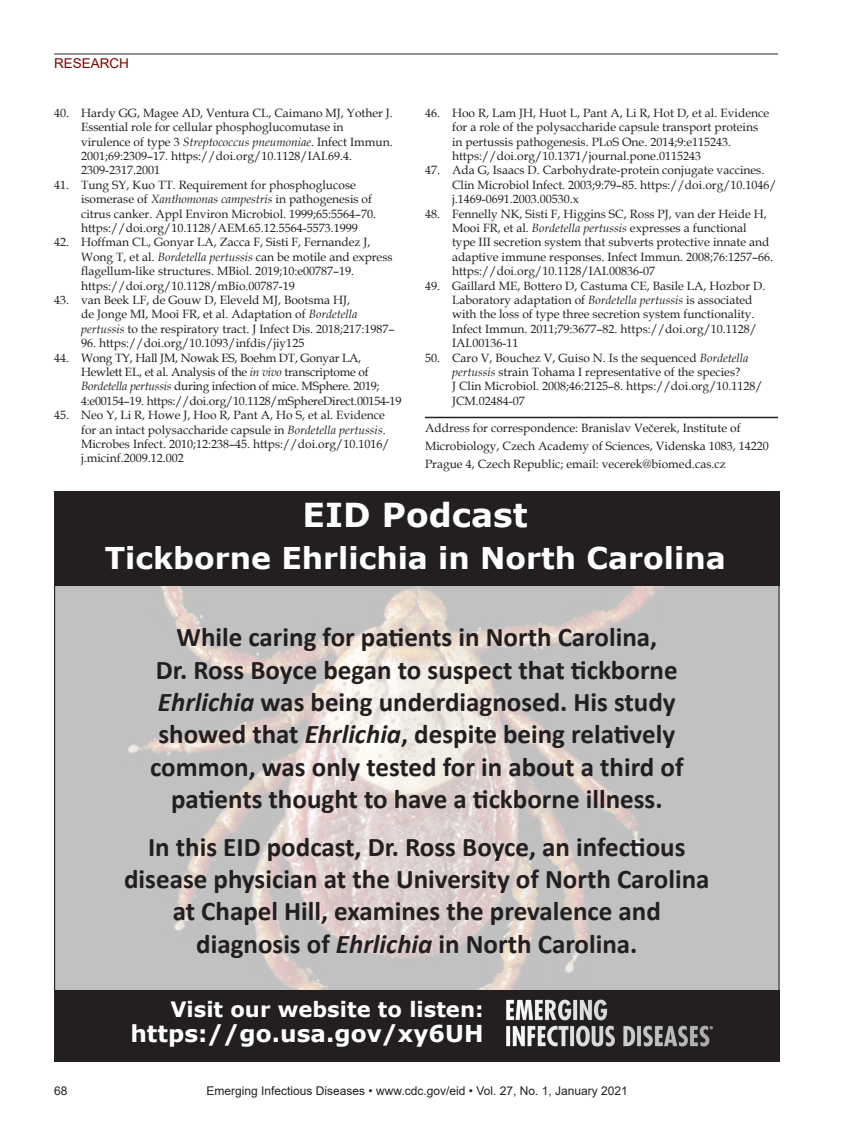
<style>
.page{position:relative;width:851px;height:1134px;background:#fff}
.page>*{position:absolute;margin:0;border:0;box-sizing:border-box;transform-origin:0 0}
.t1{font:700 33px "Verdana";color:#fff}
.t2{font:700 30px "Verdana";color:#fff}
.t3{font:700 27px/32.4px "Calibri";color:#231f20;text-align:center}
.t4{font:700 23.25px "Verdana";color:#fff}
.t5{font:700 21.15px "Verdana";color:#fff}
.t6{font:13.5px "Arial";color:#820301}
.References{font:12px/14.4px "Book Antiqua";color:#231f20}
.References-2{font:12px/14.4px "Book Antiqua";letter-spacing:-.02em;color:#231f20}
.Correspondence{font:12px/18px "Book Antiqua";color:#231f20}
.t7{font:12px "Arial";color:#231f20}
.s1{font-style:italic}
</style>
<div class="page">
<hr style="left:54px;top:54px;width:724px;height:1px;background:#231f20">
<hr style="left:425px;top:417px;width:353px;height:1px;background:#231f20">
<svg style="left:54px;top:491px;width:726px;height:542px;background:#cbc7c5"></svg>
<div style="left:54px;top:491px;width:725px;height:95px;background:#231f20"></div>
<div style="left:54px;top:990px;width:725px;height:71px;background:#231f20"></div>
<img style="left:506px;top:999px;width:207px;height:48px">
<p class="t6" style="left:54px;top:54px;width:77px">RESEARCH</p>
<p class="References" style="left:81px;top:105px;width:313px;text-indent:-27px">40. Hardy GG, Magee AD, Ventura CL, Caimano MJ, Yother J.<br>Essential role for cellular phosphoglucomutase in virulence of type 3 <span class="s1">Streptococcus pneumoniae</span>. Infect Immun.<br>2001;69:2309–17. https://doi.org/10.1128/IAI.69.4.<br>2309-2317.2001</p>
<p class="References" style="left:81px;top:177px;width:297px;text-indent:-27px">41. Tung SY, Kuo TT. Requirement for phosphoglucose isomerase of <span class="s1">Xanthomonas campestris</span> in pathogenesis of citrus canker. Appl Environ Microbiol. 1999;65:5564–70. https://doi.org/10.1128/AEM.65.12.5564-5573.1999</p>
<p class="References" style="left:81px;top:235px;width:313px;text-indent:-27px">42. Hoffman CL, Gonyar LA, Zacca F, Sisti F, Fernandez J, Wong T, et al. <span class="s1">Bordetella pertussis</span> can be motile and express flagellum-like structures. MBiol. 2019;10:e00787–19. https://doi.org/10.1128/mBio.00787-19</p>
<p class="References" style="left:81px;top:292px;width:315px;text-indent:-27px">43. van Beek LF, de Gouw D, Eleveld MJ, Bootsma HJ,<br>de Jonge MI, Mooi FR, et al. Adaptation of <span class="s1">Bordetella pertussis</span> to the respiratory tract. J Infect Dis. 2018;217:1987–</p>
<p class="References" style="left:81px;top:336px;width:225px">96. https://doi.org/10.1093/infdis/jiy125</p>
<p class="References-2" style="left:81px;top:350px;width:322px;text-indent:-27px">44. Wong TY, Hall JM, Nowak ES, Boehm DT, Gonyar LA, Hewlett EL, et al. Analysis of the <span class="s1">in vivo</span> transcriptome of <span class="s1">Bordetella pertussis</span> during infection of mice. MSphere. 2019; 4:e00154–19. https://doi.org/10.1128/mSphereDirect.00154-19</p>
<p class="References" style="left:81px;top:408px;width:310px;text-indent:-27px">45. Neo Y, Li R, Howe J, Hoo R, Pant A, Ho S, et al. Evidence for an intact polysaccharide capsule in <span class="s1">Bordetella pertussis</span>.<br>Microbes Infect. 2010;12:238–45. https://doi.org/10.1016/ j.micinf.2009.12.002</p>
<p class="References" style="left:452px;top:105px;width:318px;text-indent:-27px">46. Hoo R, Lam JH, Huot L, Pant A, Li R, Hot D, et al. Evidence for a role of the polysaccharide capsule transport proteins in pertussis pathogenesis. PLoS One. 2014;9:e115243. https://doi.org/10.1371/journal.pone.0115243</p>
<p class="References" style="left:452px;top:163px;width:326px;text-indent:-27px">47. Ada G, Isaacs D. Carbohydrate-protein conjugate vaccines.<br>Clin Microbiol Infect. 2003;9:79–85. https://doi.org/10.1046/ j.1469-0691.2003.00530.x</p>
<p class="References" style="left:452px;top:206px;width:322px;text-indent:-27px">48. Fennelly NK, Sisti F, Higgins SC, Ross PJ, van der Heide H, Mooi FR, et al. <span class="s1">Bordetella pertussis</span> expresses a functional type III secretion system that subverts protective innate and adaptive immune responses. Infect Immun. 2008;76:1257–66. https://doi.org/10.1128/IAI.00836-07</p>
<p class="References" style="left:452px;top:278px;width:315px;text-indent:-27px">49. Gaillard ME, Bottero D, Castuma CE, Basile LA, Hozbor D.<br>Laboratory adaptation of <span class="s1">Bordetella pertussis</span> is associated with the loss of type three secretion system functionality.<br>Infect Immun. 2011;79:3677–82. https://doi.org/10.1128/ IAI.00136-11</p>
<p class="References" style="left:452px;top:350px;width:312px;text-indent:-27px">50. Caro V, Bouchez V, Guiso N. Is the sequenced <span class="s1">Bordetella pertussis</span> strain Tohama I representative of the species?<br>J Clin Microbiol. 2008;46:2125–8. https://doi.org/10.1128/ JCM.02484-07</p>
<p class="Correspondence" style="left:425px;top:418px;width:345px">Address for correspondence: Branislav Večerek, Institute of<br>Microbiology, Czech Academy of Sciences, Videnska 1083, 14220<br>Prague 4, Czech Republic; email: vecerek@biomed.cas.cz</p>
<p class="t1" style="left:302px;top:492px;width:227px">EID Podcast</p>
<p class="t2" style="left:105px;top:537px;width:622px">Tickborne Ehrlichia in North Carolina</p>
<p class="t3" style="left:150px;top:621px;width:535px">While caring for patients in North Carolina,<br>Dr. Ross Boyce began to suspect that tickborne <span class="s1">Ehrlichia</span> was being underdiagnosed. His study showed that <span class="s1">Ehrlichia</span>, despite being relatively common, was only tested for in about a third of patients thought to have a tickborne illness.</p>
<p class="t3" style="left:124px;top:830px;width:587px">In this EID podcast, Dr. Ross Boyce, an infectious disease physician at the University of North Carolina at Chapel Hill, examines the prevalence and diagnosis of <span class="s1">Ehrlichia</span> in North Carolina.</p>
<p class="t5" style="left:170px;top:994px;width:314px">Visit our website to listen:</p>
<p class="t4" style="left:130px;top:1017px;width:354px">https://go.usa.gov/xy6UH</p>
<p class="t7" style="left:54px;top:1083px;width:15px">68</p>
<p class="t7" style="left:206px;top:1083px;width:423px">Emerging Infectious Diseases • www.cdc.gov/eid • Vol. 27, No. 1, January 2021</p>
</div>
